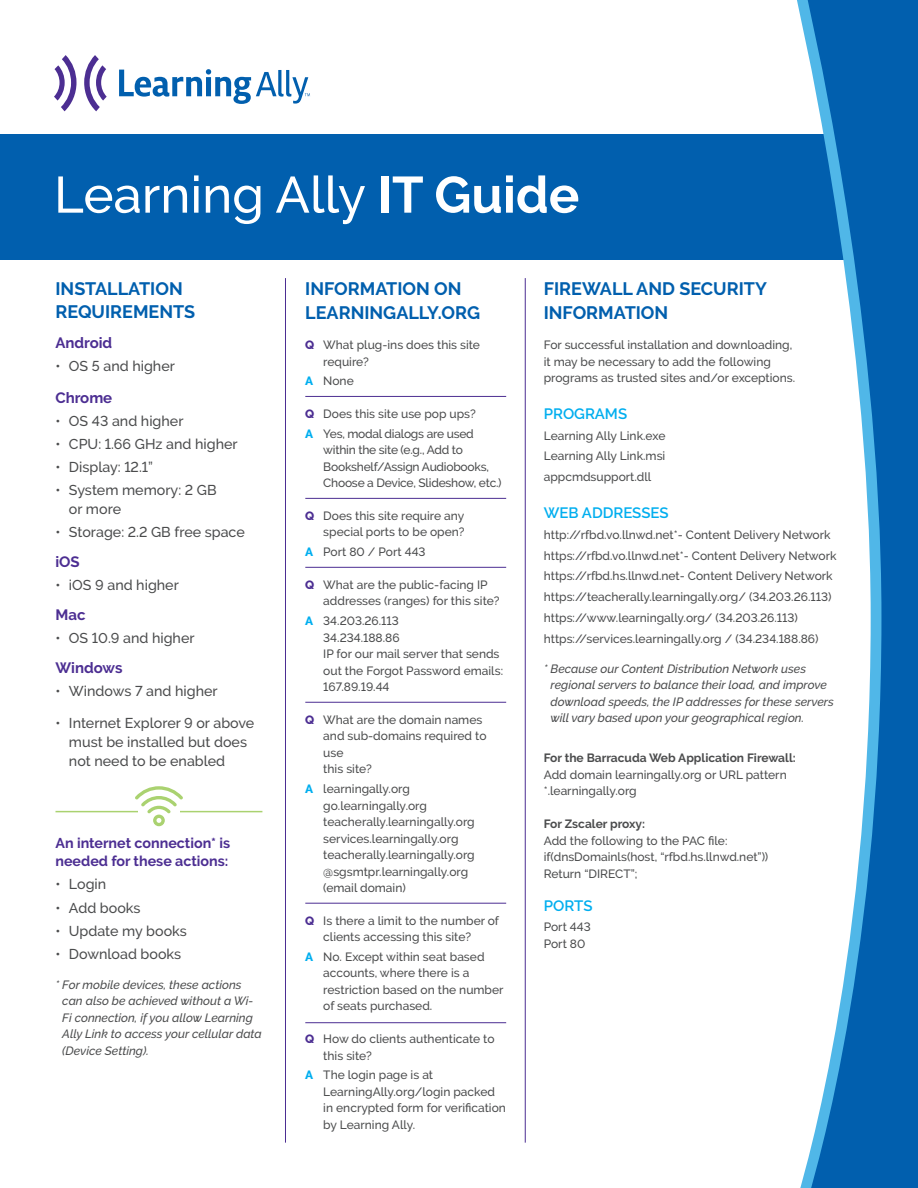
<style>
.page{position:relative;width:918px;height:1188px;background:#fff}
.page>*{position:absolute;margin:0;border:0;box-sizing:border-box;transform-origin:0 0}
.t1{font:500 51px "Raleway";color:#fff}
.t2{font:700 18px/24px "Raleway";color:#015fae}
.t3{font:700 15px "Raleway";color:#4c2e92}
.t4{font:600 15px "Raleway";color:#00aeef}
.t5{font:500 14.25px/18.8px "Raleway";color:#4b4c4d}
.t6{font:700 14.25px/18.8px "Raleway";color:#4c2e92}
.t7{font:500 12px/16.5px "Raleway";color:#4b4c4d}
.t8{font:italic 500 12px/16.5px "Raleway";color:#4b4c4d}
.t9{font:500 12px/16.5px "Raleway";letter-spacing:-.02em;color:#4b4c4d}
.t10{font:700 12px "Raleway";color:#4b4c4d}
.s1{font-weight:700}
.s2{font-weight:800;color:#4c2e92}
.s3{font-weight:800;color:#00aeef}
</style>
<div class="page">
<div style="left:0;top:134px;width:913px;height:126px;background:#015fae"></div>
<svg style="left:805px;top:0;width:113px;height:1188px;fill:#015fae"></svg>
<hr style="left:305px;top:396px;width:201px;height:1px;background:#4c2e92">
<hr style="left:305px;top:498px;width:201px;height:1px;background:#4c2e92">
<hr style="left:305px;top:567px;width:201px;height:1px;background:#4c2e92">
<hr style="left:305px;top:702px;width:201px;height:1px;background:#4c2e92">
<hr style="left:305px;top:903px;width:201px;height:1px;background:#4c2e92">
<hr style="left:305px;top:1022px;width:201px;height:1px;background:#4c2e92">
<svg style="left:84px;top:55px;width:23px;height:56px"></svg>
<svg style="left:54px;top:55px;width:23px;height:56px"></svg>
<svg style="left:119px;top:69px;width:191px;height:35px"></svg>
<hr style="left:285px;top:278px;width:1px;height:865px;background:#4c2e92">
<hr style="left:525px;top:278px;width:1px;height:865px;background:#4c2e92">
<hr style="left:56px;top:811px;width:206px;height:1px;background:#aad270">
<svg style="left:134px;top:786px;width:50px;height:41px"></svg>
<h1 class="t1" style="left:54px;top:165px;width:527px">Learning Ally <span class="s1">IT Guide</span></h1>
<h2 class="t2" style="left:56px;top:278px;width:141px;line-height:22.5px">INSTALLATION<br>REQUIREMENTS</h2>
<p class="t3" style="left:56px;top:334px;width:58px">Android</p>
<p class="t5" style="left:56px;top:356px;width:121px">• OS 5 and higher</p>
<p class="t3" style="left:56px;top:389px;width:58px">Chrome</p>
<p class="t5" style="left:56px;top:412px;width:130px">• OS 43 and higher</p>
<p class="t5" style="left:56px;top:435px;width:184px">• CPU: 1.66 GHz and higher</p>
<p class="t5" style="left:56px;top:458px;width:99px">• Display: 12.1”</p>
<p class="t5" style="left:69px;top:481px;width:149px;text-indent:-13px">• System memory: 2 GB or more</p>
<p class="t5" style="left:56px;top:523px;width:191px">• Storage: 2.2 GB free space</p>
<p class="t3" style="left:56px;top:553px;width:26px">iOS</p>
<p class="t5" style="left:56px;top:576px;width:125px">• iOS 9 and higher</p>
<p class="t3" style="left:56px;top:606px;width:31px">Mac</p>
<p class="t5" style="left:56px;top:629px;width:141px">• OS 10.9 and higher</p>
<p class="t3" style="left:56px;top:659px;width:69px">Windows</p>
<p class="t5" style="left:56px;top:682px;width:164px">• Windows 7 and higher</p>
<p class="t5" style="left:69px;top:714px;width:187px;text-indent:-13px">• Internet Explorer 9 or above must be installed but does not need to be enabled</p>
<p class="t6" style="left:56px;top:833px;width:176px">An internet connection* is needed for these actions:</p>
<p class="t5" style="left:56px;top:875px;width:52px">• Login</p>
<p class="t5" style="left:56px;top:898px;width:87px">• Add books</p>
<p class="t5" style="left:56px;top:921px;width:133px">• Update my books</p>
<p class="t5" style="left:56px;top:944px;width:127px">• Download books</p>
<p class="t8" style="left:62px;top:976px;width:201px;text-indent:-7px">* For mobile devices, these actions can also be achieved without a Wi-<br>Fi connection, if you allow Learning<br>Ally Link to access your cellular data (Device Setting).</p>
<h2 class="t2" style="left:305px;top:277px;width:176px">INFORMATION ON<br>LEARNINGALLY.ORG</h2>
<p class="t7" style="left:323px;top:337px;width:158px;text-indent:-18px"><span class="s2">Q</span> What plug-ins does this site require?</p>
<p class="t7" style="left:305px;top:373px;width:50px"><span class="s3">A</span> None</p>
<p class="t9" style="left:305px;top:404px;width:172px;line-height:19.8px"><span class="s2">Q</span> Does this site use pop ups?<br><span class="s3">A</span> Yes, modal dialogs are used</p>
<p class="t9" style="left:323px;top:442px;width:180px">within the site (e.g., Add to<br>Bookshelf/Assign Audiobooks,<br>Choose a Device, Slideshow, etc.)</p>
<p class="t7" style="left:305px;top:507px;width:161px;text-align:right"><span class="s2">Q</span> Does this site require any special ports to be open?</p>
<p class="t7" style="left:305px;top:544px;width:122px"><span class="s3">A</span> Port 80 / Port 443</p>
<p class="t7" style="left:323px;top:576px;width:178px;text-indent:-18px"><span class="s2">Q</span> What are the public-facing IP addresses (ranges) for this site?</p>
<p class="t7" style="left:323px;top:613px;width:181px;text-indent:-18px"><span class="s3">A</span> 34.203.26.113<br>34.234.188.86<br>IP for our mail server that sends out the Forgot Password emails:<br>167.89.19.44</p>
<p class="t7" style="left:323px;top:711px;width:165px;text-indent:-18px"><span class="s2">Q</span> What are the domain names and sub-domains required to use<br>this site?</p>
<p class="t7" style="left:323px;top:781px;width:153px;text-indent:-18px"><span class="s3">A</span> learningally.org go.learningally.org teacherally.learningally.org services.learningally.org teacherally.learningally.org @sgsmtpr.learningally.org (email domain)</p>
<p class="t7" style="left:323px;top:912px;width:177px;text-indent:-18px"><span class="s2">Q</span> Is there a limit to the number of clients accessing this site?</p>
<p class="t7" style="left:323px;top:948px;width:182px;text-indent:-18px"><span class="s3">A</span> No. Except within seat based accounts, where there is a restriction based on the number of seats purchased.</p>
<p class="t7" style="left:323px;top:1031px;width:173px;text-indent:-18px"><span class="s2">Q</span> How do clients authenticate to this site?</p>
<p class="t7" style="left:323px;top:1067px;width:184px;text-indent:-18px"><span class="s3">A</span> The login page is at<br>LearningAlly.org/login packed in encrypted form for verification by Learning Ally.</p>
<h2 class="t2" style="left:544px;top:277px;width:225px">FIREWALL AND SECURITY<br>INFORMATION</h2>
<p class="t7" style="left:544px;top:337px;width:253px">For successful installation and downloading, it may be necessary to add the following programs as trusted sites and/or exceptions.</p>
<p class="t4" style="left:544px;top:405px;width:85px">PROGRAMS</p>
<p class="t7" style="left:544px;top:425px;width:123px;line-height:20.9px;text-align:justify">Learning Ally Link.exe Learning Ally Link.msi appcmdsupport.dll</p>
<p class="t4" style="left:544px;top:504px;width:126px">WEB ADDRESSES</p>
<p class="t7" style="left:544px;top:524px;width:294px;line-height:20.9px">http://rfbd.vo.llnwd.net*- Content Delivery Network https://rfbd.vo.llnwd.net*- Content Delivery Network https://rfbd.hs.llnwd.net- Content Delivery Network https://teacherally.learningally.org/ (34.203.26.113) https://www.learningally.org/ (34.203.26.113) https://services.learningally.org / (34.234.188.86)</p>
<p class="t8" style="left:551px;top:660px;width:285px;text-indent:-7px">* Because our Content Distribution Network uses regional servers to balance their load, and improve download speeds, the IP addresses for these servers will vary based upon your geographical region.</p>
<p class="t10" style="left:544px;top:751px;width:253px">For the Barracuda Web Application Firewall:</p>
<p class="t7" style="left:544px;top:766px;width:244px">Add domain learningally.org or URL pattern *.learningally.org</p>
<p class="t10" style="left:544px;top:817px;width:103px">For Zscaler proxy:</p>
<p class="t7" style="left:544px;top:832px;width:226px">Add the following to the PAC file: if(dnsDomainls(host, “rfbd.hs.llnwd.net”))<br>Return “DIRECT”;</p>
<p class="t4" style="left:544px;top:897px;width:50px">PORTS</p>
<p class="t7" style="left:544px;top:919px;width:49px">Port 443<br>Port 80</p>
</div>
